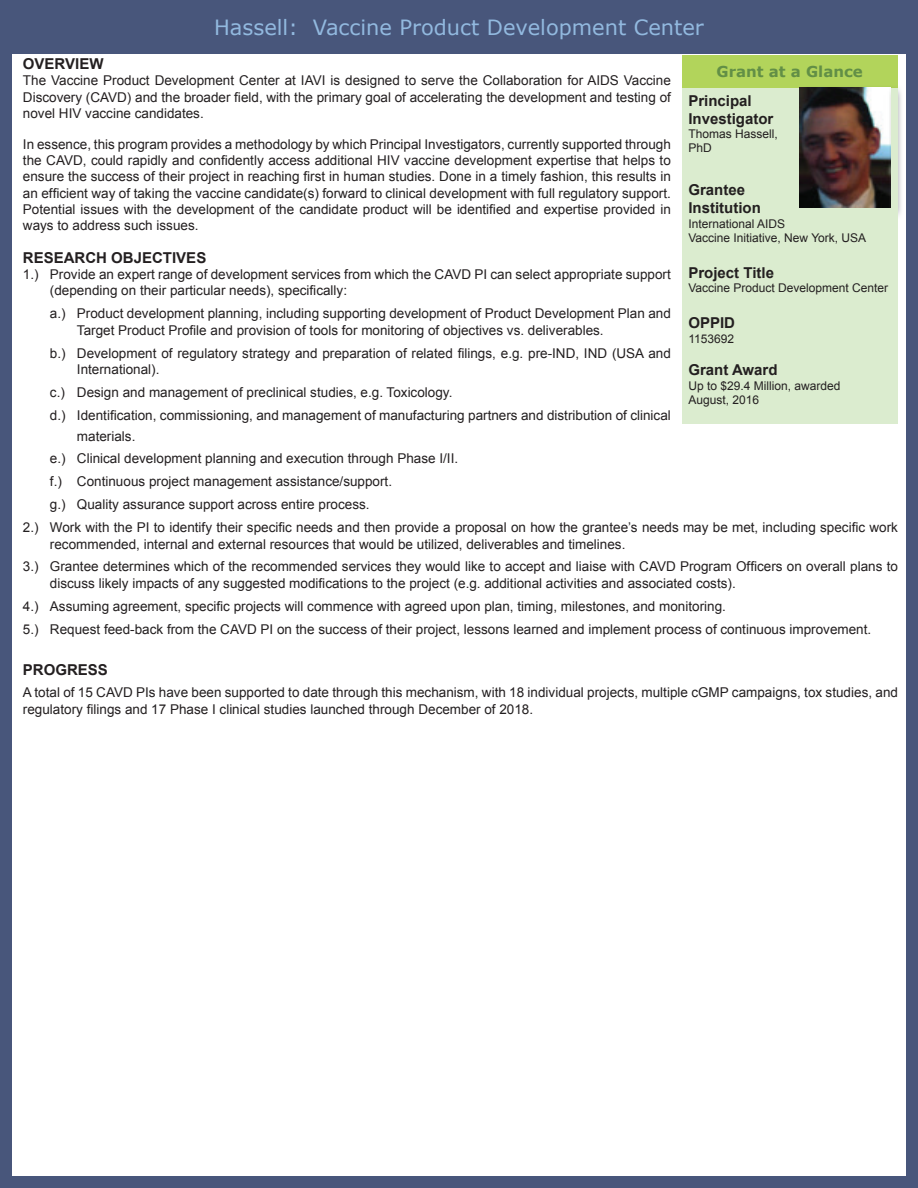
<style>
.page{position:relative;width:918px;height:1188px;background:#fff}
.page>*{position:absolute;margin:0;border:0;box-sizing:border-box;transform-origin:0 0}
.t1{font:21px "Verdana";color:#92b9df}
.t2{font:700 15px/18px "Arial";color:#231f20}
.t3{font:700 15px "Verdana";color:#628f46}
.t4{font:13.5px/16.2px "Arial";color:#231f20}
.t5{font:12px/14.4px "Arial";color:#231f20}
</style>
<div class="page">
<div style="left:0;top:0;width:918px;height:54px;background:#48567b"></div>
<div style="left:0;top:0;width:918px;height:1188px;border:12px solid #48567b"></div>
<div style="left:682px;top:88px;width:216px;height:335px;background:#dbeccf"></div>
<div style="left:682px;top:55px;width:216px;height:32px;background:#b2d45b"></div>
<img style="left:898px;top:89px;width:3px;height:127px">
<img style="left:797px;top:87px;width:101px;height:1px">
<img style="left:799px;top:88px;width:92px;height:120px">
<h1 class="t1" style="left:214px;top:14px;width:491px">Hassell: Vaccine Product Development Center</h1>
<p class="t2" style="left:23px;top:55px;width:82px">OVERVIEW</p>
<p class="t4" style="left:23px;top:73px;width:649px;text-align:justify">The Vaccine Product Development Center at IAVI is designed to serve the Collaboration for AIDS Vaccine Discovery (CAVD) and the broader field, with the primary goal of accelerating the development and testing of novel HIV vaccine candidates.</p>
<p class="t4" style="left:23px;top:136px;width:649px;text-align:justify">In essence, this program provides a methodology by which Principal Investigators, currently supported through the CAVD, could rapidly and confidently access additional HIV vaccine development expertise that helps to ensure the success of their project in reaching first in human studies. Done in a timely fashion, this results in an efficient way of taking the vaccine candidate(s) forward to clinical development with full regulatory support.<br>Potential issues with the development of the candidate product will be identified and expertise provided in ways to address such issues.</p>
<p class="t2" style="left:23px;top:249px;width:185px">RESEARCH OBJECTIVES</p>
<p class="t4" style="left:50px;top:267px;width:622px;text-indent:-27px">1.) Provide an expert range of development services from which the CAVD PI can select appropriate support (depending on their particular needs), specifically:</p>
<p class="t4" style="left:77px;top:306px;width:595px;text-indent:-27px">a.) Product development planning, including supporting development of Product Development Plan and<br>Target Product Profile and provision of tools for monitoring of objectives vs. deliverables.</p>
<p class="t4" style="left:77px;top:345px;width:595px;text-indent:-27px">b.) Development of regulatory strategy and preparation of related filings, e.g. pre-IND, IND (USA and<br>International).</p>
<p class="t4" style="left:50px;top:381px;width:622px;line-height:23px">c.) Design and management of preclinical studies, e.g. Toxicology.<br>d.) Identification, commissioning, and management of manufacturing partners and distribution of clinical</p>
<p class="t4" style="left:77px;top:428px;width:60px">materials.</p>
<p class="t4" style="left:50px;top:451px;width:410px">e.) Clinical development planning and execution through Phase I/II.</p>
<p class="t4" style="left:50px;top:474px;width:344px">f.) Continuous project management assistance/support.</p>
<p class="t4" style="left:50px;top:497px;width:321px">g.) Quality assurance support across entire process.</p>
<p class="t4" style="left:23px;top:520px;width:877px">2.) Work with the PI to identify their specific needs and then provide a proposal on how the grantee’s needs may be met, including specific work</p>
<p class="t4" style="left:23px;top:532px;width:877px;line-height:23px;text-indent:27px">recommended, internal and external resources that would be utilized, deliverables and timelines.<br>3.) Grantee determines which of the recommended services they would like to accept and liaise with CAVD Program Officers on overall plans to</p>
<p class="t4" style="left:23px;top:572px;width:850px;line-height:23px;text-indent:27px">discuss likely impacts of any suggested modifications to the project (e.g. additional activities and associated costs).<br>4.) Assuming agreement, specific projects will commence with agreed upon plan, timing, milestones, and monitoring.<br>5.) Request feed-back from the CAVD PI on the success of their project, lessons learned and implement process of continuous improvement.</p>
<p class="t2" style="left:23px;top:661px;width:87px">PROGRESS</p>
<p class="t4" style="left:23px;top:685px;width:877px">A total of 15 CAVD PIs have been supported to date through this mechanism, with 18 individual projects, multiple cGMP campaigns, tox studies, and regulatory filings and 17 Phase I clinical studies launched through December of 2018.</p>
<p class="t3" style="left:717px;top:62px;width:148px">Grant at a Glance</p>
<p class="t2" style="left:688px;top:92px;width:87px">Principal<br>Investigator</p>
<p class="t5" style="left:688px;top:127px;width:91px">Thomas Hassell,<br>PhD</p>
<p class="t2" style="left:688px;top:181px;width:74px">Grantee<br>Institution</p>
<p class="t5" style="left:688px;top:216px;width:179px">International AIDS<br>Vaccine Initiative, New York, USA</p>
<p class="t2" style="left:688px;top:264px;width:87px">Project Title</p>
<p class="t5" style="left:688px;top:281px;width:201px">Vaccine Product Development Center</p>
<p class="t2" style="left:688px;top:315px;width:48px">OPPID</p>
<p class="t5" style="left:688px;top:331px;width:47px">1153692</p>
<p class="t2" style="left:688px;top:361px;width:91px">Grant Award</p>
<p class="t5" style="left:688px;top:378px;width:154px">Up to $29.4 Million, awarded<br>August, 2016</p>
</div>
